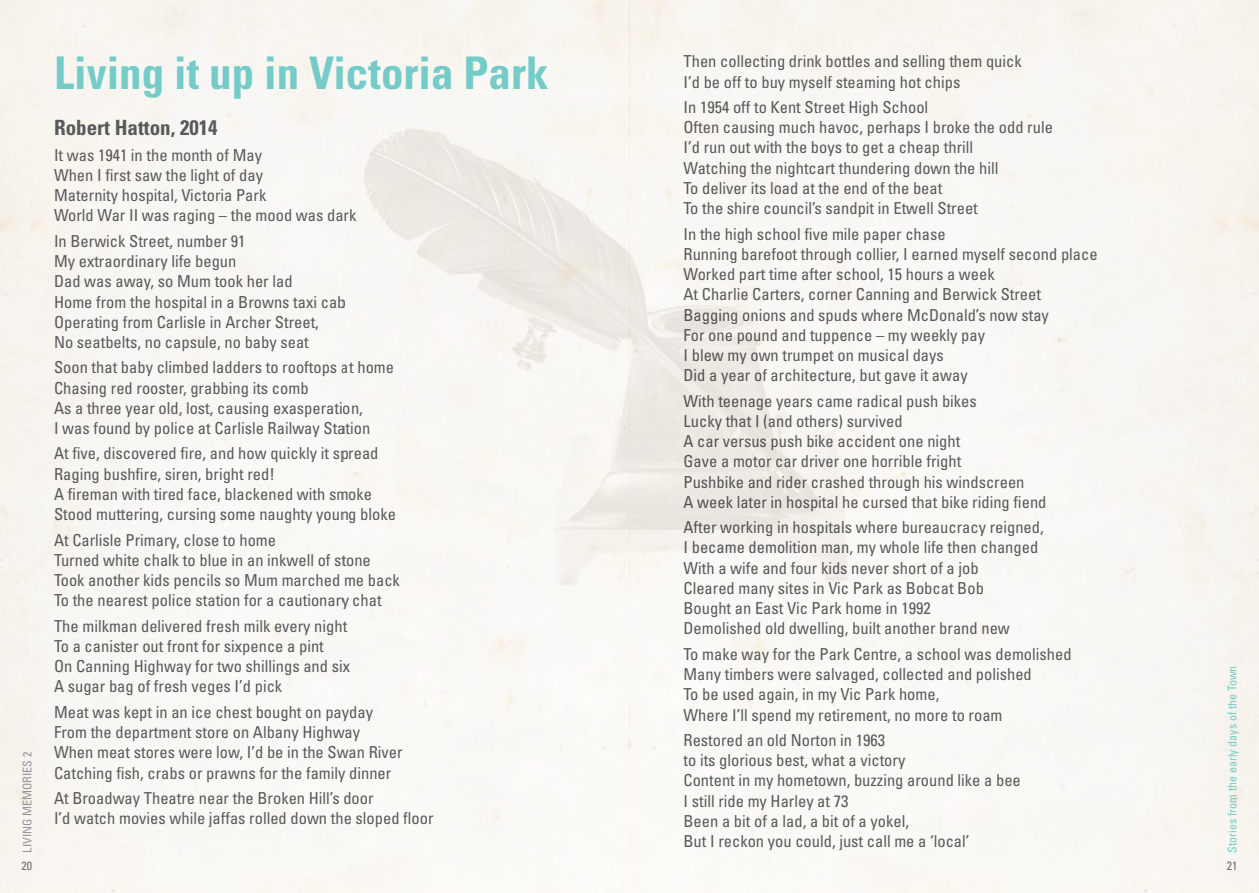
<style>
.page{position:relative;width:1259px;height:893px;background:#fff}
.page>*{position:absolute;margin:0;border:0;box-sizing:border-box;transform-origin:0 0}
.t1{font:700 condensed 45px "Univers";color:#74cbc8}
.t2{font:700 condensed 21px "Univers";color:#58595b}
.t3{font:condensed 16.5px/20.2px "Univers";color:#58595b}
.t4{font:condensed 12px "Univers";color:#74cbc8}
.t5{font:condensed 12px "Univers";color:#939598}
.t6{font:condensed 12px "Univers";color:#6d6e71}
</style>
<div class="page">
<img style="left:343px;top:94px;width:519px;height:515px">
<p class="t5" style="left:20px;top:853px;width:102px;rotate:-90deg">LIVING MEMORIES 2</p>
<p class="t6" style="left:22px;top:859px;width:12px">20</p>
<h1 class="t1" style="left:54px;top:45px;width:496px">Living it up in Victoria Park</h1>
<p class="t2" style="left:54px;top:115px;width:165px">Robert Hatton, 2014</p>
<p class="t3" style="left:54px;top:144px;width:304px">It was 1941 in the month of May<br>When I first saw the light of day<br>Maternity hospital, Victoria Park<br>World War II was raging – the mood was dark</p>
<p class="t3" style="left:54px;top:230px;width:293px">In Berwick Street, number 91<br>My extraordinary life begun<br>Dad was away, so Mum took her lad<br>Home from the hospital in a Browns taxi cab Operating from Carlisle in Archer Street,<br>No seatbelts, no capsule, no baby seat</p>
<p class="t3" style="left:54px;top:357px;width:342px">Soon that baby climbed ladders to rooftops at home Chasing red rooster, grabbing its comb<br>As a three year old, lost, causing exasperation,<br>I was found by police at Carlisle Railway Station</p>
<p class="t3" style="left:54px;top:443px;width:343px">At five, discovered fire, and how quickly it spread Raging bushfire, siren, bright red!<br>A fireman with tired face, blackened with smoke Stood muttering, cursing some naughty young bloke</p>
<p class="t3" style="left:54px;top:529px;width:347px">At Carlisle Primary, close to home<br>Turned white chalk to blue in an inkwell of stone Took another kids pencils so Mum marched me back To the nearest police station for a cautionary chat</p>
<p class="t3" style="left:54px;top:615px;width:297px">The milkman delivered fresh milk every night To a canister out front for sixpence a pint<br>On Canning Highway for two shillings and six A sugar bag of fresh veges I’d pick</p>
<p class="t3" style="left:54px;top:701px;width:350px">Meat was kept in an ice chest bought on payday From the department store on Albany Highway When meat stores were low, I’d be in the Swan River Catching fish, crabs or prawns for the family dinner</p>
<p class="t3" style="left:54px;top:787px;width:381px">At Broadway Theatre near the Broken Hill’s door<br>I’d watch movies while jaffas rolled down the sloped floor</p>
<p class="t3" style="left:683px;top:51px;width:340px">Then collecting drink bottles and selling them quick<br>I’d be off to buy myself steaming hot chips</p>
<p class="t3" style="left:683px;top:97px;width:371px">In 1954 off to Kent Street High School<br>Often causing much havoc, perhaps I broke the odd rule I’d run out with the boys to get a cheap thrill<br>Watching the nightcart thundering down the hill<br>To deliver its load at the end of the beat<br>To the shire council’s sandpit in Etwell Street</p>
<p class="t3" style="left:683px;top:223px;width:416px">In the high school five mile paper chase<br>Running barefoot through collier, I earned myself second place Worked part time after school, 15 hours a week<br>At Charlie Carters, corner Canning and Berwick Street Bagging onions and spuds where McDonald’s now stay<br>For one pound and tuppence – my weekly pay<br>I blew my own trumpet on musical days<br>Did a year of architecture, but gave it away</p>
<p class="t3" style="left:683px;top:390px;width:364px">With teenage years came radical push bikes<br>Lucky that I (and others) survived<br>A car versus push bike accident one night<br>Gave a motor car driver one horrible fright<br>Pushbike and rider crashed through his windscreen<br>A week later in hospital he cursed that bike riding fiend</p>
<p class="t3" style="left:683px;top:517px;width:362px">After working in hospitals where bureaucracy reigned, I became demolition man, my whole life then changed With a wife and four kids never short of a job<br>Cleared many sites in Vic Park as Bobcat Bob<br>Bought an East Vic Park home in 1992<br>Demolished old dwelling, built another brand new</p>
<p class="t3" style="left:683px;top:643px;width:390px">To make way for the Park Centre, a school was demolished Many timbers were salvaged, collected and polished<br>To be used again, in my Vic Park home,<br>Where I’ll spend my retirement, no more to roam</p>
<p class="t3" style="left:683px;top:729px;width:339px">Restored an old Norton in 1963<br>to its glorious best, what a victory<br>Content in my hometown, buzzing around like a bee I still ride my Harley at 73<br>Been a bit of a lad, a bit of a yokel,<br>But I reckon you could, just call me a ‘local’</p>
<p class="t4" style="left:1224px;top:853px;width:188px;rotate:-90deg">Stories from the early days of the Town</p>
<p class="t6" style="left:1226px;top:859px;width:12px">21</p>
</div>
